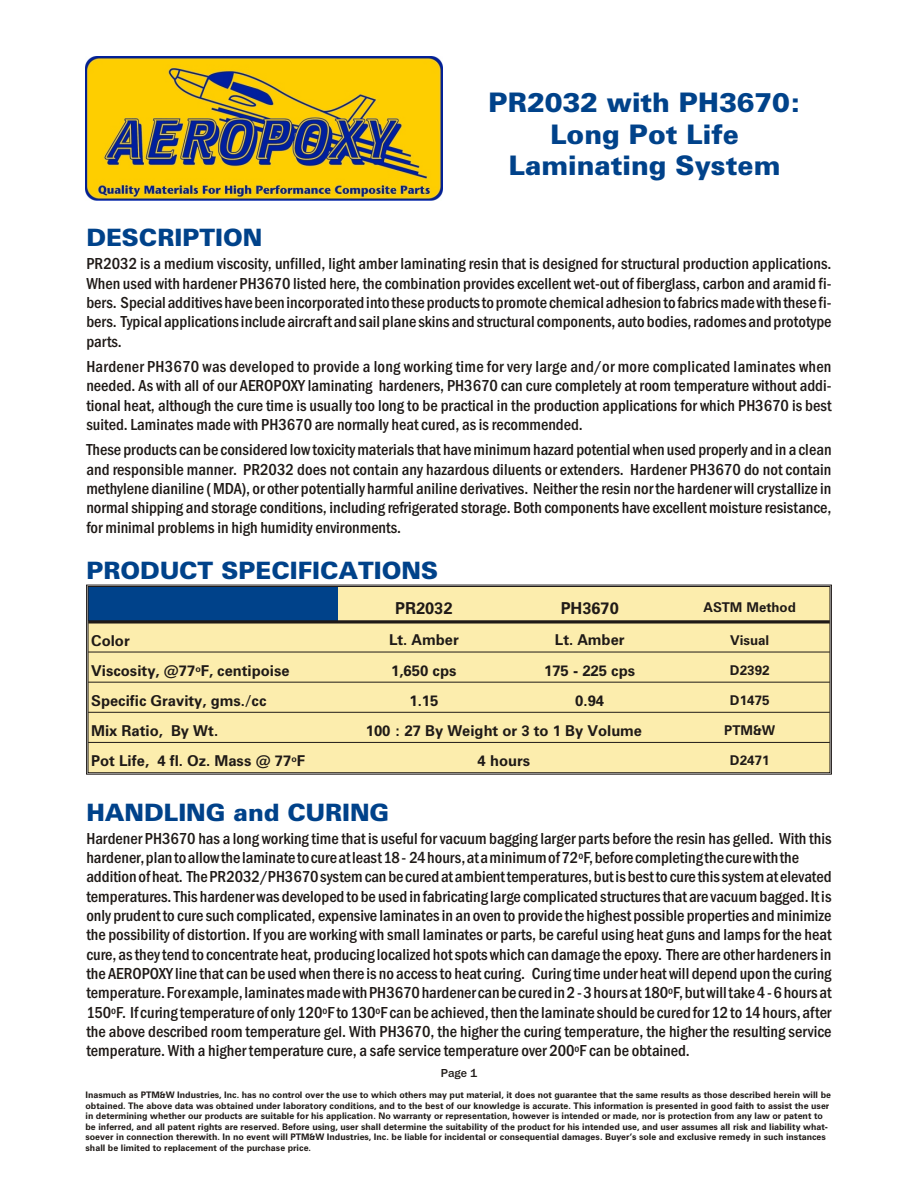
<style>
.page{position:relative;width:918px;height:1188px;background:#fff}
.page>*{position:absolute;margin:0;border:0;box-sizing:border-box;transform-origin:0 0}
.t1{font:27px/31.5px "Zurich Blk BT";color:#00428a;text-align:center}
.t2{font:24px "Zurich Blk BT";color:#00428a}
.t3{font:16.5px/19.4px "Franklin Gothic Medium Cond";color:#1f1a17;text-align:justify}
.t4{font:700 16.5px "Zurich BT";color:#1f1a17}
.t5{font:700 15px "Zurich BT";color:#1f1a17}
.t6{font:700 13.5px "Zurich BT";color:#1f1a17}
.t7{font:500 12px "Franklin Gothic";color:#1f1a17}
.t8{font:700 9px/10.5px "Zurich BT";letter-spacing:.005em;color:#1f1a17}
</style>
<div class="page">
<div style="left:88px;top:587px;width:250px;height:35px;background:#00428a"></div>
<div style="left:338px;top:587px;width:172px;height:35px;background:#fcedad"></div>
<div style="left:510px;top:587px;width:160px;height:35px;background:#fcedad"></div>
<div style="left:670px;top:587px;width:160px;height:35px;background:#fcedad"></div>
<div style="left:88px;top:622px;width:250px;height:30px;background:#fcedad"></div>
<div style="left:338px;top:622px;width:172px;height:30px;background:#fcedad"></div>
<div style="left:510px;top:622px;width:160px;height:30px;background:#fcedad"></div>
<div style="left:670px;top:622px;width:160px;height:30px;background:#fcedad"></div>
<div style="left:88px;top:652px;width:250px;height:30px;background:#fcedad"></div>
<div style="left:338px;top:652px;width:172px;height:30px;background:#fcedad"></div>
<div style="left:510px;top:652px;width:160px;height:30px;background:#fcedad"></div>
<div style="left:670px;top:652px;width:160px;height:30px;background:#fcedad"></div>
<div style="left:88px;top:682px;width:250px;height:30px;background:#fcedad"></div>
<div style="left:338px;top:682px;width:172px;height:30px;background:#fcedad"></div>
<div style="left:510px;top:682px;width:160px;height:30px;background:#fcedad"></div>
<div style="left:670px;top:682px;width:160px;height:30px;background:#fcedad"></div>
<div style="left:88px;top:712px;width:250px;height:30px;background:#fcedad"></div>
<div style="left:338px;top:712px;width:332px;height:30px;background:#fcedad"></div>
<div style="left:670px;top:712px;width:160px;height:30px;background:#fcedad"></div>
<div style="left:88px;top:742px;width:250px;height:31px;background:#fcedad"></div>
<div style="left:338px;top:742px;width:332px;height:31px;background:#fcedad"></div>
<div style="left:670px;top:742px;width:160px;height:31px;background:#fcedad"></div>
<div style="left:88px;top:586px;width:742px;height:187px;border:1px solid #1f1a17"></div>
<svg style="left:88px;top:620px;width:742px;height:4px"></svg>
<hr style="left:88px;top:652px;width:742px;height:1px;background:#1f1a17">
<hr style="left:88px;top:682px;width:742px;height:1px;background:#1f1a17">
<hr style="left:88px;top:712px;width:742px;height:1px;background:#1f1a17">
<hr style="left:88px;top:742px;width:742px;height:1px;background:#1f1a17">
<img style="left:85px;top:57px;width:358px;height:144px">
<h1 class="t1" style="left:488px;top:89px;width:314px">PR2032 with PH3670:<br>Long Pot Life<br>Lam i nat ing System</h1>
<h2 class="t2" style="left:86px;top:228px;width:177px">DE SCRIP TION</h2>
<p class="t3" style="left:86px;top:255px;width:747px">PR2032 is a me dium vis cos ity, un filled, light am ber lam i nat ing resin that is de signed for struc tural pro duc tion ap pli ca tions.<br>When used with hard ener PH3670 listed here, the com bi na tion pro vides ex cel lent wet-out of fi berglass, car bon and aramid fi - bers. Spe cial ad di tives have been in corpo rated into these prod ucts to pro mote chem i cal ad he sion to fab rics made with these fi - bers. Typ i cal ap pli ca tions in clude aircraft and sail plane skins and struc tural com po nents, auto bod ies, ra domes and pro to type parts.</p>
<p class="t3" style="left:86px;top:358px;width:747px">Hard ener PH3670 was de vel oped to pro vide a long work ing time for very large and/or more compli cated lam i nates when needed. As with all of our AEROPOXY lam i nat ing hard en ers, PH3670 can cure com pletely at room tem pera ture with out ad di - tional heat, al though the cure time is usu ally too long to be prac ti cal in the pro duc tion ap pli ca tions for which PH3670 is best suited. Lam i nates made with PH3670 are nor mally heat cured, as is rec om mended.</p>
<p class="t3" style="left:86px;top:441px;width:747px">These prod ucts can be con sid ered low tox ic ity ma te ri als that have min i mum haz ard po ten tial when used prop erly and in a clean and re spon si ble man ner. PR2032 does not con tain any haz ard ous dil u ents or ex tend ers. Hard ener PH3670 do not con tain meth y lene dianiline ( MDA), or other po ten tially harm ful an i line de riv a tives. Nei ther the resin nor the hard ener will crystal lize in nor mal ship ping and stor age con di tions, in clud ing re frig er ated stor age. Both com po nents have ex cel lent mois ture re sis tance, for min i mal prob lems in high hu mid ity en vi ron ments.</p>
<h2 class="t2" style="left:86px;top:561px;width:353px">PROD UCT SPEC I FI CA TIONS</h2>
<p class="t4" style="left:395px;top:601px;width:59px">PR2032</p>
<p class="t4" style="left:561px;top:601px;width:60px">PH3670</p>
<p class="t6" style="left:704px;top:602px;width:94px">ASTM Method</p>
<p class="t5" style="left:91px;top:634px;width:40px">Color</p>
<p class="t5" style="left:389px;top:634px;width:71px">Lt. Am ber</p>
<p class="t5" style="left:555px;top:634px;width:71px">Lt. Am ber</p>
<p class="t6" style="left:730px;top:634px;width:41px">Vi sual</p>
<p class="t5" style="left:91px;top:664px;width:200px">Vis cos ity, @77<sup>o</sup>F, centipoise</p>
<p class="t5" style="left:391px;top:664px;width:67px">1,650 cps</p>
<p class="t5" style="left:544px;top:664px;width:93px">175 - 225 cps</p>
<p class="t6" style="left:730px;top:664px;width:41px">D2392</p>
<p class="t5" style="left:91px;top:695px;width:177px">Spe cific Grav ity, gms./cc</p>
<p class="t5" style="left:409px;top:694px;width:30px">1.15</p>
<p class="t5" style="left:575px;top:694px;width:30px">0.94</p>
<p class="t6" style="left:730px;top:695px;width:41px">D1475</p>
<p class="t5" style="left:91px;top:725px;width:129px">Mix Ra tio, By Wt.</p>
<p class="t5" style="left:366px;top:724px;width:278px">100 : 27 By Weight or 3 to 1 By Vol ume</p>
<p class="t6" style="left:724px;top:725px;width:52px">PTM&amp;W</p>
<p class="t5" style="left:91px;top:755px;width:215px">Pot Life, 4 fl. Oz. Mass @ 77<sup>o</sup>F</p>
<p class="t5" style="left:478px;top:755px;width:54px">4 hours</p>
<p class="t6" style="left:730px;top:755px;width:41px">D2471</p>
<h2 class="t2" style="left:86px;top:802px;width:305px">HAN DLING and CUR ING</h2>
<p class="t3" style="left:86px;top:830px;width:747px;text-align:left">Hard ener PH3670 has a long work ing time that is use ful for vac uum bag ging larger parts be fore the resin has gelled. With this hard ener, plan to al low the lam i nate to cure at least 18 - 24 hours, at a min i mum of 72<sup>o</sup>F, be fore com plet ing the cure with the<br>ad di tion of heat. The PR2032/PH3670 system can be cured at am bi ent tempera tures, but is best to cure this system at el e vated tempera tures. This hard ener was de vel oped to be used in fab ri cat ing large com pli cated struc tures that are vac uum bagged. It is only pru dent to cure such com pli cated, ex pen sive lami nates in an oven to pro vide the high est pos si ble prop erties and min i mize the pos si bil ity of distortion. If you are work ing with small lam i nates or parts, be careful us ing heat guns and lamps for the heat cure, as they tend to con cen trate heat, pro duc ing lo cal ized hot spots which can dam age the ep oxy. There are other hard en ers in the AEROPOXY line that can be used when there is no ac cess to heat cur ing. Cur ing time un der heat will de pend upon the cur ing tempera ture. For exam ple, lami nates made with PH3670 hard ener can be cured in 2 - 3 hours at 180<sup>o</sup>F, but will take 4 - 6 hours at 150<sup>o</sup>F. If cur ing tem pera ture of only 120<sup>o</sup>F to 130<sup>o</sup>F can be achieved, then the lam i nate should be cured for 12 to 14 hours, after the above de scribed room tem pera ture gel. With PH3670, the higher the cur ing tempera ture, the higher the re sult ing service tem pera ture. With a higher tem pera ture cure, a safe service tem pera ture over 200<sup>o</sup>F can be ob tained.</p>
<p class="t7" style="left:441px;top:1068px;width:38px">Page 1</p>
<p class="t8" style="left:85px;top:1091px;width:747px">Inasmuch as PTM&amp;W In dus tries, Inc. has no con trol over the use to which oth ers may put ma te rial, it does not guaran tee that the same re sults as those de scribed herein will be ob tained. The above data was ob tained un der lab o ra tory con di tions, and to the best of our knowl edge is ac cu rate. This in for ma tion is pre sented in good faith to as sist the user in de ter min ing whether our prod ucts are suitable for his ap pli ca tion. No war ranty or rep re sen ta tion, how ever is in tended or made, nor is protec tion from any law or pat ent to be in ferred, and all patent rights are re served. Be fore using, user shall de ter mine the suit abil ity of the prod uct for his in tended use, and user as sumes all risk and li a bil ity what&shy;so ever in con nec tion there with. In no event will PTM&amp;W In dus tries, Inc. be li a ble for in ci den tal or con se quen tial dam ages. Buyer’s sole and ex clu sive rem edy in such in stances shall be lim ited to re place ment of the pur chase price.</p>
</div>
